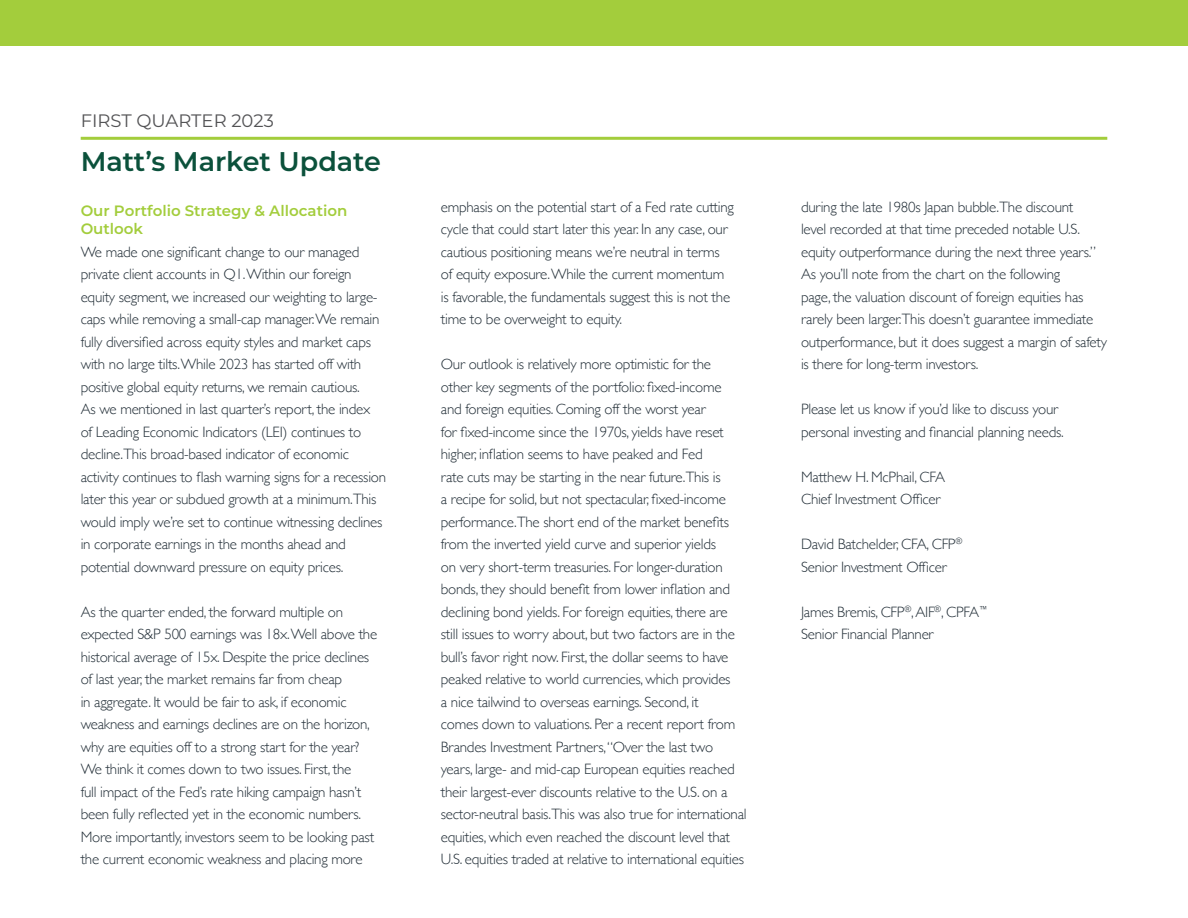
<style>
.page{position:relative;width:1188px;height:918px;background:#fff}
.page>*{position:absolute;margin:0;border:0;box-sizing:border-box;transform-origin:0 0}
.t1{font:600 27px "Montserrat";color:#0b513b}
.t2{font:18px "Montserrat";color:#535355}
.body{font:300 15px/22.5px "Gill Sans";letter-spacing:-.015em;color:#243039}
.body-2{font:600 15px/18px "Montserrat";color:#a3cd3c}
</style>
<div class="page">
<div style="left:0;top:0;width:1188px;height:46px;background:#a3cd3c"></div>
<hr style="left:81px;top:137px;width:1026px;height:3px;background:#a3cd3c">
<p class="t2" style="left:81px;top:108px;width:195px">FIRST QUARTER 2023</p>
<p class="t1" style="left:81px;top:142px;width:302px">Matt’s Market Update</p>
<p class="body-2" style="left:81px;top:201px;width:268px">Our Portfolio Strategy &amp; Allocation<br>Outlook</p>
<p class="body" style="left:81px;top:240px;width:307px">We made one significant change to our managed private client accounts in Q1. Within our foreign equity segment, we increased our weighting to large&shy;caps while removing a small-cap manager. We remain fully diversified across equity styles and market caps with no large tilts. While 2023 has started off with positive global equity returns, we remain cautious.<br>As we mentioned in last quarter’s report, the index<br>of Leading Economic Indicators (LEI) continues to decline.This broad-based indicator of economic activity continues to flash warning signs for a recession later this year or subdued growth at a minimum.This would imply we’re set to continue witnessing declines in corporate earnings in the months ahead and potential downward pressure on equity prices.</p>
<p class="body" style="left:81px;top:600px;width:298px">As the quarter ended, the forward multiple on expected S&amp;P 500 earnings was 18x. Well above the historical average of 15x. Despite the price declines of last year, the market remains far from cheap<br>in aggregate. It would be fair to ask, if economic weakness and earnings declines are on the horizon, why are equities off to a strong start for the year?<br>We think it comes down to two issues. First, the<br>full impact of the Fed’s rate hiking campaign hasn’t been fully reflected yet in the economic numbers.<br>More importantly, investors seem to be looking past the current economic weakness and placing more</p>
<p class="body" style="left:441px;top:195px;width:295px">emphasis on the potential start of a Fed rate cutting cycle that could start later this year. In any case, our cautious positioning means we’re neutral in terms of equity exposure. While the current momentum is favorable, the fundamentals suggest this is not the time to be overweight to equity.</p>
<p class="body" style="left:441px;top:353px;width:307px">Our outlook is relatively more optimistic for the<br>other key segments of the portfolio: fixed-income<br>and foreign equities. Coming off the worst year<br>for fixed-income since the 1970s, yields have reset higher, inflation seems to have peaked and Fed<br>rate cuts may be starting in the near future.This is<br>a recipe for solid, but not spectacular, fixed-income performance.The short end of the market benefits from the inverted yield curve and superior yields<br>on very short-term treasuries. For longer-duration bonds, they should benefit from lower inflation and declining bond yields. For foreign equities, there are still issues to worry about, but two factors are in the bull’s favor right now. First, the dollar seems to have peaked relative to world currencies, which provides<br>a nice tailwind to overseas earnings. Second, it<br>comes down to valuations. Per a recent report from Brandes Investment Partners, “Over the last two years, large- and mid-cap European equities reached their largest-ever discounts relative to the U.S. on a sector-neutral basis.This was also true for international equities, which even reached the discount level that U.S. equities traded at relative to international equities</p>
<p class="body" style="left:801px;top:195px;width:307px">during the late 1980s Japan bubble.The discount<br>level recorded at that time preceded notable U.S. equity outperformance during the next three years.” As you’ll note from the chart on the following<br>page, the valuation discount of foreign equities has rarely been larger.This doesn’t guarantee immediate outperformance, but it does suggest a margin of safety is there for long-term investors.</p>
<p class="body" style="left:801px;top:398px;width:264px">Please let us know if you’d like to discuss your personal investing and financial planning needs.</p>
<p class="body" style="left:801px;top:465px;width:146px">Matthew H. McPhail, CFA</p>
<p class="body" style="left:801px;top:488px;width:141px">Chief Investment Officer</p>
<p class="body" style="left:801px;top:533px;width:163px">David Batchelder, CFA, CFP<sup>®</sup></p>
<p class="body" style="left:801px;top:555px;width:147px">Senior Investment Officer</p>
<p class="body" style="left:801px;top:600px;width:188px">James Bremis, CFP<sup>®</sup>, AIF<sup>®</sup>, CPFA<sup>™</sup></p>
<p class="body" style="left:801px;top:623px;width:134px">Senior Financial Planner</p>
</div>
